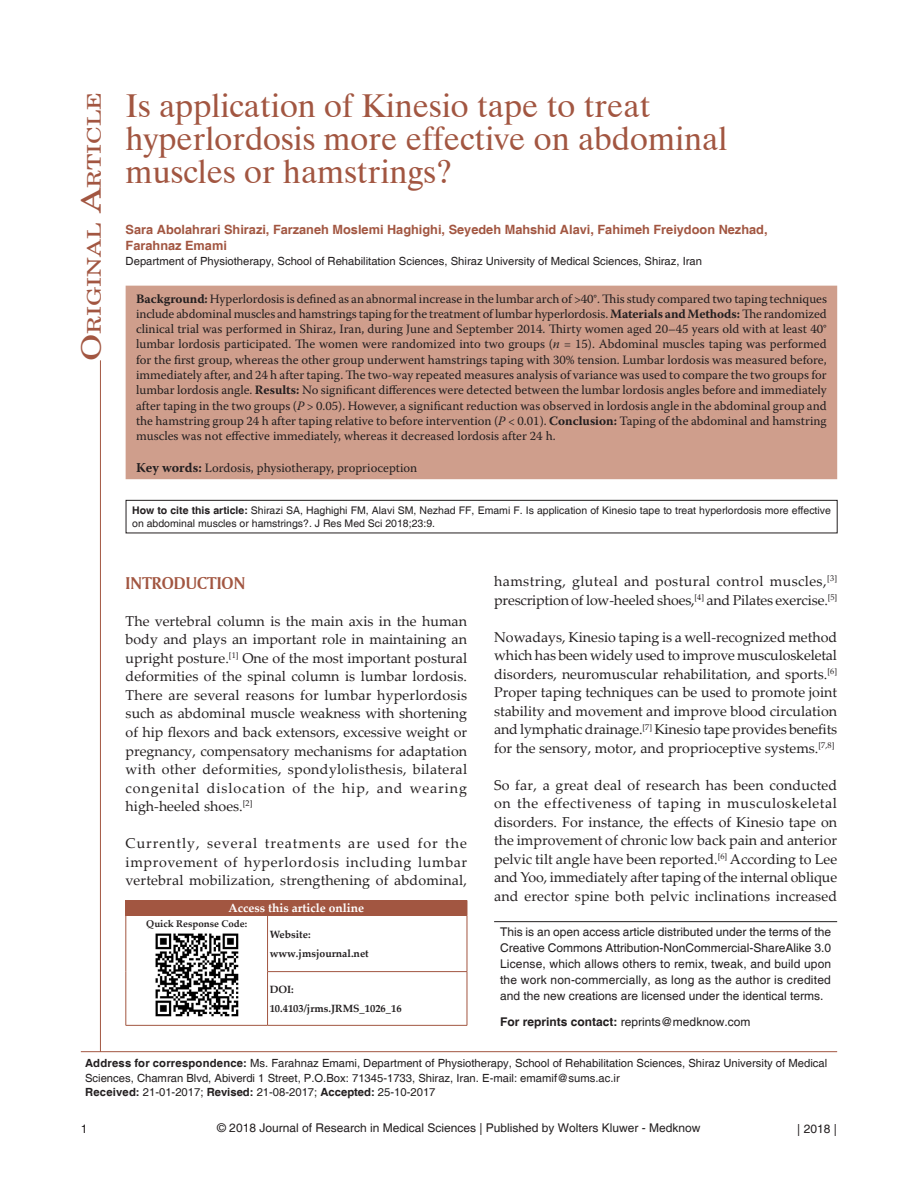
<style>
.page{position:relative;width:918px;height:1188px;background:#fff}
.page>*{position:absolute;margin:0;border:0;box-sizing:border-box;transform-origin:0 0}
.AT{font:33px/33px "Dutch 801 BT";color:#a25641}
.AH{font:18.9px "New Century Schlbk";color:#a25641;scale:1.3 1}
.t1{font:18px "Amerigo BT Bold A";color:#a25641}
.TX{font:14.25px/18.6px "Palatino Linotype";letter-spacing:.01em;color:#231f20;text-align:justify}
.TX-2{font:14.25px/18.5px "Palatino Linotype";letter-spacing:-.01em;color:#231f20}
.ABS{font:12.75px/15.3px "Warnock Pro";color:#231f20;text-align:justify}
.AU{font:700 12.75px/16.5px "Helvetica";color:#a25641}
.KWD{font:12.75px "Warnock Pro";color:#231f20}
.C{font:12px/16.2px "Helvetica";color:#231f20;text-align:justify}
.AAO{font:700 12px "Palatino Linotype";color:#fff}
.ADD{font:11.25px/14.5px "Helvetica";color:#231f20}
.AFF{font:11.25px "Helvetica";color:#231f20}
.HIS{font:11.25px "Helvetica";color:#231f20}
.SRC{font:10.5px/12.6px "Helvetica";color:#231f20}
.Web{font:700 10.5px/18.5px "Palatino Linotype";color:#231f20}
.QRC{font:700 9.75px "Palatino Linotype";color:#231f20}
.s1{font-size:27px}
.s2{font-weight:700}
.s3{font-style:italic}
.s4{font-weight:700;font-size:13.5px}
</style>
<div class="page">
<div style="left:126px;top:286px;width:710px;height:192px;background:#cf9e8c"></div>
<div style="left:126px;top:286px;width:711px;height:193px;border:2px solid #cf9e8c"></div>
<hr style="left:81px;top:1051px;width:756px;height:1px;background:#a25641">
<hr style="left:494px;top:921px;width:343px;height:1px;background:#231f20">
<div style="left:126px;top:900px;width:341px;height:15px;background:#a25641"></div>
<svg style="left:467px;top:900px;width:1px;height:15px"></svg>
<hr style="left:126px;top:916px;width:1px;height:56px;background:#a25641">
<hr style="left:126px;top:972px;width:1px;height:53px;background:#a25641">
<hr style="left:126px;top:915px;width:142px;height:1px;background:#a25641">
<hr style="left:267px;top:916px;width:1px;height:55px;background:#a25641">
<hr style="left:268px;top:915px;width:199px;height:1px;background:#a25641">
<hr style="left:467px;top:916px;width:1px;height:55px;background:#a25641">
<hr style="left:126px;top:1025px;width:142px;height:1px;background:#a25641">
<hr style="left:267px;top:972px;width:1px;height:53px;background:#a25641">
<hr style="left:267px;top:971px;width:200px;height:1px;background:#a25641">
<hr style="left:467px;top:972px;width:1px;height:53px;background:#a25641">
<hr style="left:268px;top:1025px;width:199px;height:1px;background:#a25641">
<img style="left:155px;top:933px;width:84px;height:84px">
<div style="left:126px;top:500px;width:711px;height:33px;border:1px solid #231f20"></div>
<hr style="left:100px;top:360px;width:1px;height:692px;background:#a25641">
<p class="AH" style="left:83px;top:361px;width:209px;rotate:-90deg"><span class="s1">O</span>riginal <span class="s1">A</span>rticle</p>
<p class="AT" style="left:126px;top:89px;width:603px">Is application of Kinesio tape to treat hyperlordosis more effective on abdominal muscles or hamstrings?</p>
<p class="AU" style="left:126px;top:221px;width:643px">Sara Abolahrari Shirazi, Farzaneh Moslemi Haghighi, Seyedeh Mahshid Alavi, Fahimeh Freiydoon Nezhad,<br>Farahnaz Emami</p>
<p class="AFF" style="left:126px;top:254px;width:578px">Department of Physiotherapy, School of Rehabilitation Sciences, Shiraz University of Medical Sciences, Shiraz, Iran</p>
<p class="ABS" style="left:136px;top:290px;width:692px"><span class="s2">Background:</span> Hyperlordosis is defined as an abnormal increase in the lumbar arch of &gt;40°. This study compared two taping techniques include abdominal muscles and hamstrings taping for the treatment of lumbar hyperlordosis. <span class="s2">Materials and Methods:</span> The randomized clinical trial was performed in Shiraz, Iran, during June and September 2014. Thirty women aged 20–45 years old with at least 40° lumbar lordosis participated. The women were randomized into two groups (<span class="s3">n</span> = 15). Abdominal muscles taping was performed for the first group, whereas the other group underwent hamstrings taping with 30% tension. Lumbar lordosis was measured before, immediately after, and 24 h after taping. The two‑way repeated measures analysis of variance was used to compare the two groups for lumbar lordosis angle. <span class="s2">Results:</span> No significant differences were detected between the lumbar lordosis angles before and immediately after taping in the two groups (<span class="s3">P</span> &gt; 0.05). However, a significant reduction was observed in lordosis angle in the abdominal group and the hamstring group 24 h after taping relative to before intervention (<span class="s3">P</span> &lt; 0.01). <span class="s2">Conclusion:</span> Taping of the abdominal and hamstring muscles was not effective immediately, whereas it decreased lordosis after 24 h.</p>
<p class="KWD" style="left:136px;top:460px;width:283px"><span class="s4">Key words:</span> Lordosis, physiotherapy, proprioception</p>
<p class="SRC" style="left:132px;top:505px;width:700px"><span class="s2">How to cite this article:</span> Shirazi SA, Haghighi FM, Alavi SM, Nezhad FF, Emami F. Is application of Kinesio tape to treat hyperlordosis more effective on abdominal muscles or hamstrings?. J Res Med Sci 2018;23:9.</p>
<h1 class="t1" style="left:126px;top:572px;width:121px">INTRODUCTION</h1>
<p class="TX" style="left:126px;top:611px;width:343px">The vertebral column is the main axis in the human body and plays an important role in maintaining an upright posture.<sup>[1]</sup> One of the most important postural deformities of the spinal column is lumbar lordosis.<br>There are several reasons for lumbar hyperlordosis such as abdominal muscle weakness with shortening of hip flexors and back extensors, excessive weight or pregnancy, compensatory mechanisms for adaptation with other deformities, spondylolisthesis, bilateral congenital dislocation of the hip, and wearing high‑heeled shoes.<sup>[2]</sup></p>
<p class="TX" style="left:126px;top:834px;width:343px">Currently, several treatments are used for the improvement of hyperlordosis including lumbar vertebral mobilization, strengthening of abdominal,</p>
<p class="AAO" style="left:229px;top:900px;width:137px">Access this article online</p>
<p class="QRC" style="left:146px;top:917px;width:102px">Quick Response Code:</p>
<p class="Web" style="left:270px;top:925px;width:101px">Website: www.jmsjournal.net</p>
<p class="Web" style="left:270px;top:980px;width:133px">DOI:<br>10.4103/jrms.JRMS_1026_16</p>
<p class="TX-2" style="left:494px;top:571px;width:345px">hamstring, gluteal and postural control muscles,<sup>[3] </sup>prescription of low‑heeled shoes,<sup>[4]</sup> and Pilates exercise.<sup>[5]</sup></p>
<p class="TX" style="left:494px;top:627px;width:345px">Nowadays, Kinesio taping is a well‑recognized method which has been widely used to improve musculoskeletal disorders, neuromuscular rehabilitation, and sports.<sup>[6] </sup>Proper taping techniques can be used to promote joint stability and movement and improve blood circulation and lymphatic drainage.<sup>[7]</sup> Kinesio tape provides benefits for the sensory, motor, and proprioceptive systems.<sup>[7,8]</sup></p>
<p class="TX" style="left:494px;top:775px;width:345px">So far, a great deal of research has been conducted on the effectiveness of taping in musculoskeletal disorders. For instance, the effects of Kinesio tape on the improvement of chronic low back pain and anterior pelvic tilt angle have been reported.<sup>[6]</sup> According to Lee and Yoo, immediately after taping of the internal oblique and erector spine both pelvic inclinations increased</p>
<p class="C" style="left:500px;top:924px;width:333px">This is an open access article distributed under the terms of the Creative Commons Attribution‑NonCommercial‑ShareAlike 3.0<br>License, which allows others to remix, tweak, and build upon the work non‑commercially, as long as the author is credited and the new creations are licensed under the identical terms.</p>
<p class="C" style="left:500px;top:1014px;width:252px"><span class="s2">For reprints contact:</span> reprints@medknow.com</p>
<p class="ADD" style="left:85px;top:1056px;width:744px"><span class="s2">Address for correspondence:</span> Ms. Farahnaz Emami, Department of Physiotherapy, School of Rehabilitation Sciences, Shiraz University of Medical<br>Sciences, Chamran Blvd, Abiverdi 1 Street, P.O.Box: 71345‑1733, Shiraz, Iran. E‑mail: emamif@sums.ac.ir</p>
<p class="HIS" style="left:85px;top:1086px;width:352px"><span class="s2">Received:</span> 21‑01‑2017; <span class="s2">Revised:</span> 21‑08‑2017; <span class="s2">Accepted:</span> 25‑10‑2017</p>
<p class="C" style="left:81px;top:1122px;width:8px">1</p>
<p class="C" style="left:217px;top:1121px;width:485px">© 2018 Journal of Research in Medical Sciences | Published by Wolters Kluwer - Medknow</p>
<p class="C" style="left:797px;top:1121px;width:41px">| 2018 |</p>
</div>
